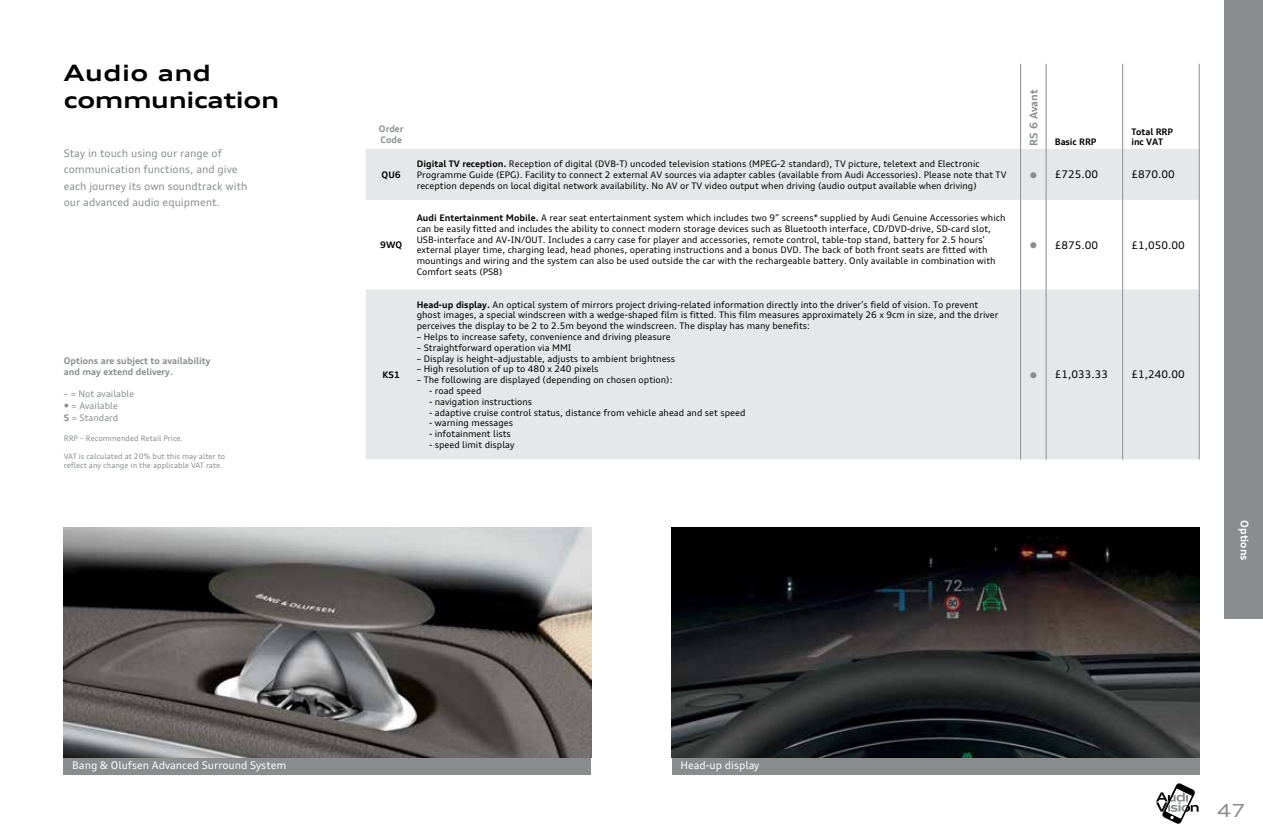
<style>
.page{position:relative;width:1263px;height:838px;background:#fff}
.page>*{position:absolute;margin:0;border:0;box-sizing:border-box;transform-origin:0 0}
.t1{font:700 expanded 22.5px/27px "Audi Type";letter-spacing:-.015em;color:#000}
.t2{font:expanded 18px "Audi Type";color:#8a8c8e}
.t3{font:10.5px/16.5px "Audi Type";color:#8a8c8e}
.t4{font:10.5px "Audi Type";color:#000}
.t5{font:10.5px "Audi Type";color:#fff}
.t6{font:700 10.5px "Audi Type";color:#8a8c8e}
.t7{font:700 10.5px "Audi Type";letter-spacing:.005em;color:#fff}
.t8{font:9px/10.8px "Audi Type";color:#000}
.t9{font:700 9px/10.8px "Audi Type";color:#8a8c8e}
.t10{font:9px/12px "Audi Type";color:#8a8c8e}
.t11{font:700 9px/10.1px "Audi Type";letter-spacing:-.01em;color:#000}
.t12{font:7.5px/9px "Audi Type";color:#8a8c8e}
.s1{font-family:"Charcoal CY"}
.s2{font-weight:700}
</style>
<div class="page">
<div style="left:366px;top:149px;width:833px;height:310px;background:#e6e7e8"></div>
<svg style="left:366px;top:200px;width:833px;height:89px"></svg>
<hr style="left:1020px;top:64px;width:1px;height:85px;background:#8a8c8e">
<hr style="left:1046px;top:64px;width:1px;height:85px;background:#8a8c8e">
<hr style="left:1122px;top:64px;width:1px;height:85px;background:#8a8c8e">
<hr style="left:1199px;top:64px;width:1px;height:85px;background:#8a8c8e">
<hr style="left:1020px;top:149px;width:1px;height:51px;background:#8a8c8e">
<hr style="left:1046px;top:149px;width:1px;height:51px;background:#8a8c8e">
<hr style="left:1122px;top:149px;width:1px;height:51px;background:#8a8c8e">
<hr style="left:1199px;top:149px;width:1px;height:51px;background:#8a8c8e">
<hr style="left:1020px;top:200px;width:1px;height:89px;background:#8a8c8e">
<hr style="left:1046px;top:200px;width:1px;height:89px;background:#8a8c8e">
<hr style="left:1122px;top:200px;width:1px;height:89px;background:#8a8c8e">
<hr style="left:1199px;top:200px;width:1px;height:89px;background:#8a8c8e">
<hr style="left:1020px;top:289px;width:1px;height:170px;background:#8a8c8e">
<hr style="left:1046px;top:289px;width:1px;height:170px;background:#8a8c8e">
<hr style="left:1122px;top:289px;width:1px;height:170px;background:#8a8c8e">
<hr style="left:1199px;top:289px;width:1px;height:170px;background:#8a8c8e">
<div style="left:1225px;top:0;width:38px;height:619px;background:#8a8c8e"></div>
<div style="left:672px;top:757px;width:527px;height:17px;background:#8a8c8e"></div>
<img style="left:672px;top:527px;width:527px;height:230px">
<div style="left:64px;top:757px;width:527px;height:17px;background:#8a8c8e"></div>
<img style="left:64px;top:527px;width:527px;height:230px">
<svg style="left:1156px;top:783px;width:42px;height:40px"></svg>
<h1 class="t1" style="left:64px;top:59px;width:217px">Audio and communication</h1>
<p class="t3" style="left:64px;top:145px;width:185px">Stay in touch using our range of communication functions, and give each journey its own soundtrack with our advanced audio equipment.</p>
<p class="t9" style="left:64px;top:355px;width:148px">Options are subject to availability and may extend delivery.</p>
<p class="t10" style="left:64px;top:388px;width:72px">– = Not available</p>
<p class="t10" style="left:64px;top:400px;width:56px"><span class="s1">•</span> = Available<br><span class="s2">S</span> = Standard</p>
<p class="t12" style="left:64px;top:433px;width:121px">RRP – Recommended Retail Price.</p>
<p class="t12" style="left:64px;top:451px;width:163px">VAT is calculated at 20% but this may alter to reflect any change in the applicable VAT rate.</p>
<p class="t9" style="left:379px;top:123px;width:26px">Order<br>Code</p>
<p class="t6" style="left:1027px;top:146px;width:58px;rotate:-90deg">RS 6 Avant</p>
<p class="t11" style="left:1055px;top:137px;width:43px">Basic RRP</p>
<p class="t11" style="left:1131px;top:127px;width:43px">Total RRP inc VAT</p>
<p class="t11" style="left:382px;top:169px;width:21px">QU6</p>
<p class="t8" style="left:417px;top:158px;width:591px"><span class="s2">Digital TV reception.</span> Reception of digital (DVB-T) uncoded television stations (MPEG-2 standard), TV picture, teletext and Electronic<br>Programme Guide (EPG). Facility to connect 2 external AV sources via adapter cables (available from Audi Accessories). Please note that TV reception depends on local digital network availability. No AV or TV video output when driving (audio output available when driving)</p>
<p class="t4" style="left:1030px;top:168px;width:69px"><sup>■</sup> £725.00</p>
<p class="t4" style="left:1131px;top:168px;width:45px">£870.00</p>
<p class="t11" style="left:380px;top:239px;width:24px">9WQ</p>
<p class="t11" style="left:382px;top:369px;width:19px">KS1</p>
<p class="t8" style="left:417px;top:212px;width:590px"><span class="s2">Audi Entertainment Mobile.</span> A rear seat entertainment system which includes two 9” screens* supplied by Audi Genuine Accessories which can be easily fitted and includes the ability to connect modern storage devices such as Bluetooth interface, CD/DVD-drive, SD-card slot, USB-interface and AV-IN/OUT. Includes a carry case for player and accessories, remote control, table-top stand, battery for 2.5 hours’ external player time, charging lead, head phones, operating instructions and a bonus DVD. The back of both front seats are fitted with mountings and wiring and the system can also be used outside the car with the rechargeable battery. Only available in combination with Comfort seats (PS8)</p>
<p class="t8" style="left:417px;top:299px;width:583px"><span class="s2">Head-up display.</span> An optical system of mirrors project driving-related information directly into the driver’s field of vision. To prevent ghost images, a special windscreen with a wedge-shaped film is fitted. This film measures approximately 26 x 9cm in size, and the driver perceives the display to be 2 to 2.5m beyond the windscreen. The display has many benefits:</p>
<p class="t8" style="left:417px;top:331px;width:255px">– Helps to increase safety, convenience and driving pleasure</p>
<p class="t8" style="left:417px;top:342px;width:156px">– Straightforward operation via MMI</p>
<p class="t8" style="left:417px;top:353px;width:260px">– Display is height–adjustable, adjusts to ambient brightness</p>
<p class="t8" style="left:417px;top:363px;width:183px">– High resolution of up to 480 x 240 pixels</p>
<p class="t8" style="left:417px;top:374px;width:257px">– The following are displayed (depending on chosen option):</p>
<p class="t8" style="left:429px;top:385px;width:54px">- road speed</p>
<p class="t8" style="left:429px;top:396px;width:105px">- navigation instructions</p>
<p class="t8" style="left:429px;top:407px;width:318px">- adaptive cruise control status, distance from vehicle ahead and set speed</p>
<p class="t8" style="left:429px;top:417px;width:86px">- warning messages</p>
<p class="t8" style="left:429px;top:428px;width:83px">- infotainment lists</p>
<p class="t8" style="left:429px;top:439px;width:87px">- speed limit display</p>
<p class="t4" style="left:1030px;top:238px;width:69px"><sup>■</sup> £875.00</p>
<p class="t4" style="left:1131px;top:238px;width:55px">£1,050.00</p>
<p class="t4" style="left:1030px;top:368px;width:79px"><sup>■</sup> £1,033.33</p>
<p class="t4" style="left:1131px;top:368px;width:55px">£1,240.00</p>
<p class="t7" style="left:1251px;top:520px;width:42px;rotate:90deg">Options</p>
<p class="t5" style="left:72px;top:758px;width:216px">Bang &amp; Olufsen Advanced Surround System</p>
<p class="t5" style="left:680px;top:758px;width:81px">Head-up display</p>
<h2 class="t2" style="left:1217px;top:798px;width:30px">47</h2>
</div>
